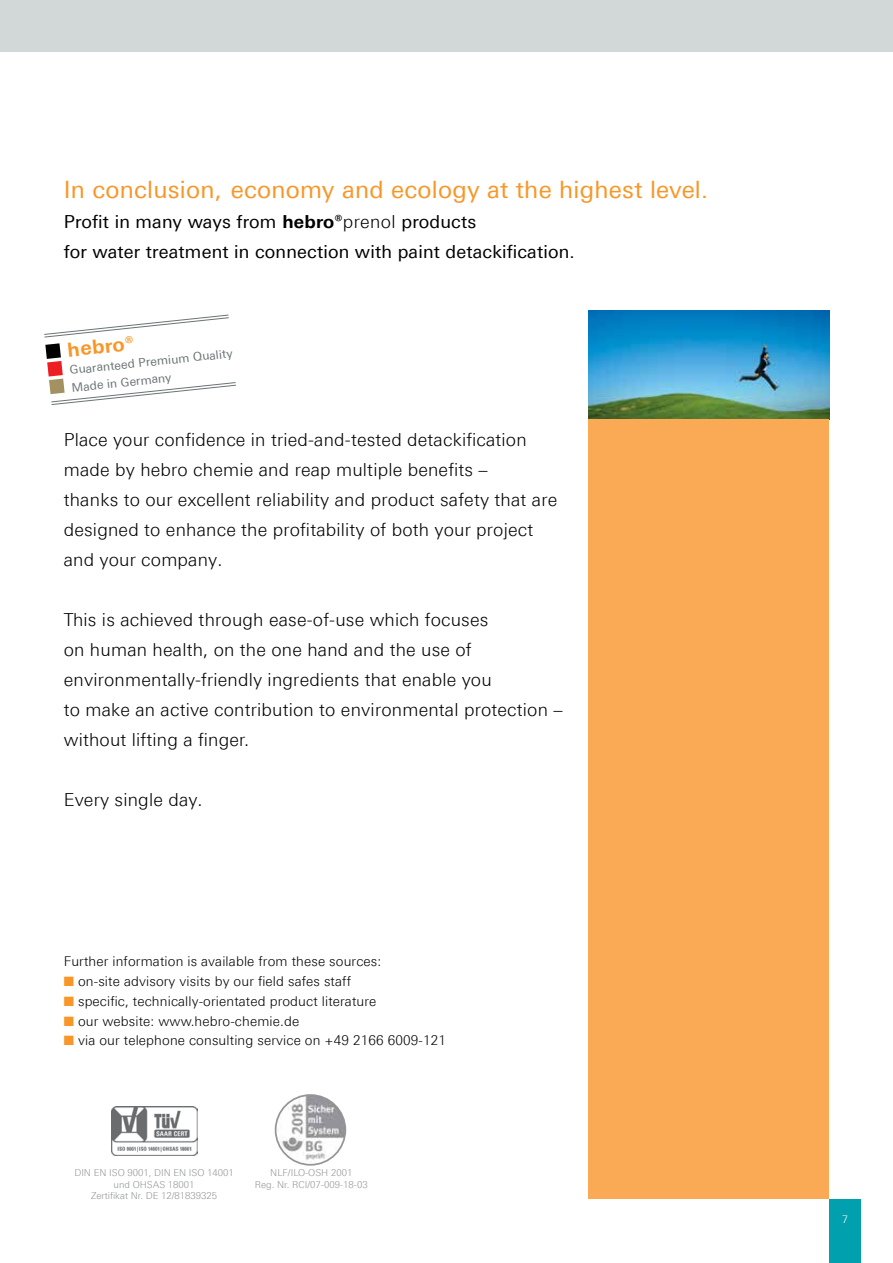
<style>
.page{position:relative;width:893px;height:1263px;background:#fff}
.page>*{position:absolute;margin:0;border:0;box-sizing:border-box;transform-origin:0 0}
.t1{font:24px "LT Univers Basic";letter-spacing:.01em;color:#f89728}
.t2{font:700 19.65px "LT Univers Basic";color:#f89728}
.t3{font:300 18px/30px "LT Univers Basic";letter-spacing:.01em;color:#000}
.t4{font:18px/30px "LT Univers Basic";letter-spacing:.01em;color:#000}
.t5{font:300 13.5px "LT Univers Basic";letter-spacing:.01em;color:#000}
.t6{font:12px/17.7px "LT Univers Basic";color:#6a7374}
.t7{font:300 10.5px "LT Univers Basic";color:#fff}
.t8{font:300 9.6px/11.4px "LT Univers Basic";color:#939598;text-align:center}
.s1{font-weight:700}
.s2{font-weight:300}
.s3{color:#f89728}
</style>
<div class="page">
<div style="left:829px;top:1199px;width:32px;height:64px;background:#00a0af"></div>
<div style="left:0;top:0;width:893px;height:51px;background:#d2d7d8"></div>
<img style="left:588px;top:311px;width:241px;height:109px">
<div style="left:588px;top:420px;width:241px;height:779px;background:#faaa54"></div>
<svg style="left:44px;top:314px;width:192px;height:91px"></svg>
<img style="left:276px;top:1095px;width:69px;height:70px;border-radius:35px">
<div style="left:275px;top:1094px;width:71px;height:71px;border:2px solid #939598;border-radius:50%"></div>
<img style="left:111px;top:1107px;width:86px;height:49px">
<h1 class="t1" style="left:64px;top:176px;width:646px">In conclusion, economy and ecology at the highest level.</h1>
<p class="t4" style="left:64px;top:207px;width:512px">Profit in many ways from <span class="s1">hebro®</span><span class="s2">prenol</span> products<br>for water treatment in connection with paint detackification.</p>
<p class="t2" style="left:66px;top:338px;width:68px;rotate:-6deg">hebro®</p>
<p class="t6" style="left:69px;top:361px;width:165px;rotate:-6deg">Guaranteed Premium Quality<br>Made in Germany</p>
<p class="t3" style="left:64px;top:424px;width:495px">Place your confidence in tried-and-tested detackification made by hebro chemie and reap multiple benefits –<br>thanks to our excellent reliability and product safety that are designed to enhance the profitability of both your project and your company.</p>
<p class="t3" style="left:64px;top:604px;width:500px">This is achieved through ease-of-use which focuses<br>on human health, on the one hand and the use of environmentally-friendly ingredients that enable you<br>to make an active contribution to environmental protection – without lifting a finger.</p>
<p class="t3" style="left:64px;top:784px;width:140px">Every single day.</p>
<p class="t5" style="left:64px;top:953px;width:319px">Further information is available from these sources:</p>
<p class="t5" style="left:64px;top:973px;width:289px"><span class="s3">■</span> on-site advisory visits by our field safes staff</p>
<p class="t5" style="left:64px;top:993px;width:314px"><span class="s3">■</span> specific, technically-orientated product literature</p>
<p class="t5" style="left:64px;top:1013px;width:237px"><span class="s3">■</span> our website: www.hebro-chemie.de</p>
<p class="t5" style="left:64px;top:1032px;width:384px"><span class="s3">■</span> via our telephone consulting service on +49 2166 6009-121</p>
<p class="t8" style="left:74px;top:1167px;width:161px">DIN EN ISO 9001, DIN EN ISO 14001 und OHSAS 18001<br>Zertifikat Nr. DE 12/81839325</p>
<p class="t8" style="left:255px;top:1167px;width:114px">NLF/ILO-OSH 2001<br>Reg. Nr. RCI/07-009-18-03</p>
<p class="t7" style="left:842px;top:1213px;width:7px">7</p>
</div>
